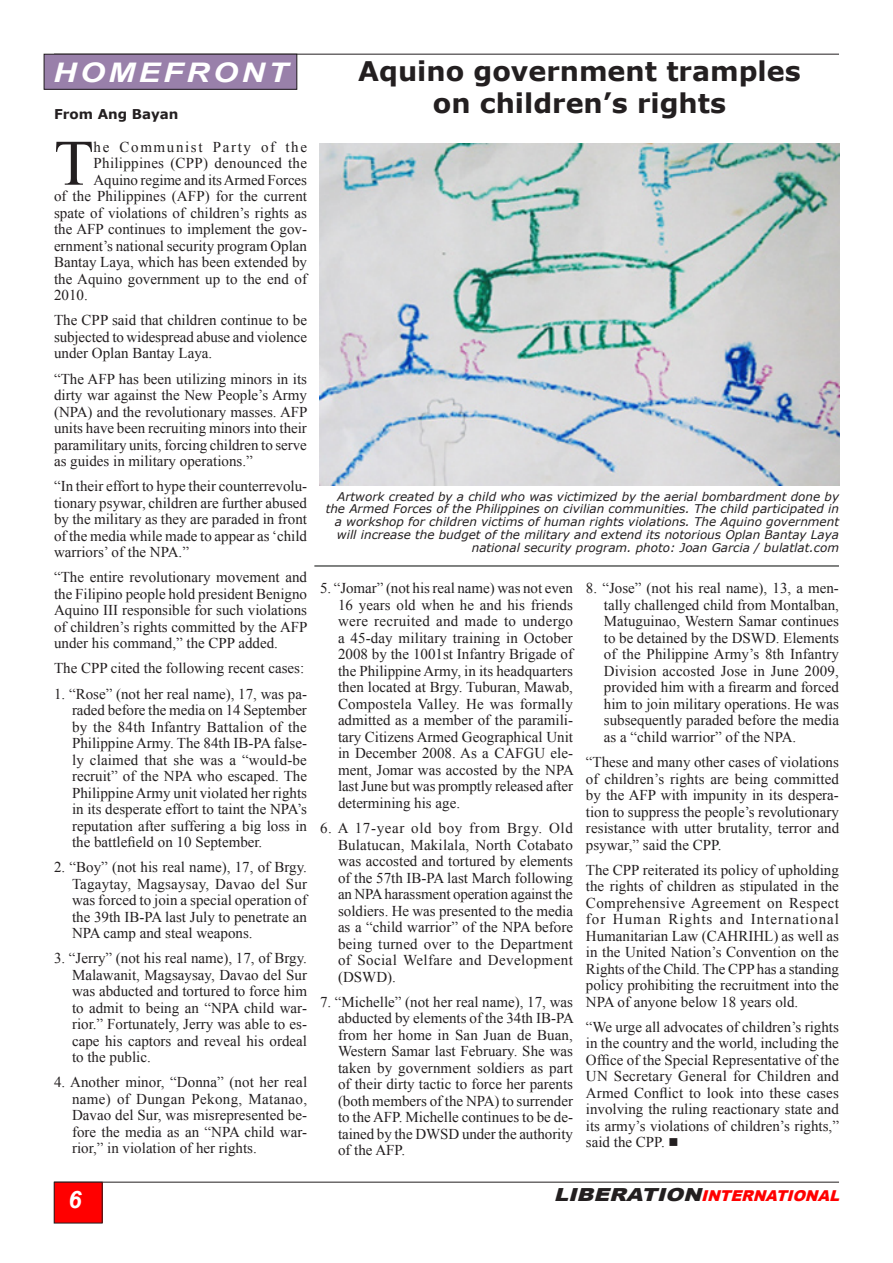
<style>
.page{position:relative;width:893px;height:1263px;background:#fff}
.page>*{position:absolute;margin:0;border:0;box-sizing:border-box;transform-origin:0 0}
.t1{font:64.8px "Times New Roman";color:#231f20}
.t2{font:700 27px/32.4px "Verdana";color:#231f20;text-align:center}
.t3{font:italic 700 27px "Arial";letter-spacing:.1em;color:#fff;scale:1.2 1}
.t4{font:italic 700 24px "Arial";color:#fff}
.t5{font:15px/16.5px "Times New Roman";color:#231f20;text-align:justify}
.t6{font:15px "Times New Roman";letter-spacing:.02em;color:#231f20}
.t7{font:italic 900 15px "Arial";color:#f00}
.t8{font:15px "Times New Roman";letter-spacing:.11em;color:#231f20}
.t9{font:700 13.5px "Verdana";color:#231f20}
.t10{font:italic 12px/12.8px "Verdana";color:#231f20;text-align:right}
.s1{font-size:18px;color:#231f20}
</style>
<div class="page">
<hr style="left:54px;top:54px;width:785px;height:1px;background:#231f20">
<hr style="left:54px;top:1182px;width:785px;height:1px;background:#231f20">
<div style="left:54px;top:1182px;width:48px;height:41px;background:#f00"></div>
<div style="left:44px;top:54px;width:253px;height:35px;background:#9980aa"></div>
<div style="left:44px;top:54px;width:253px;height:35px;border:1px solid #231f20"></div>
<img style="left:320px;top:143px;width:519px;height:343px">
<hr style="left:314px;top:566px;width:525px;height:1px;background:#050806">
<h2 class="t3" style="left:53px;top:55px;width:197px">HOMEFRONT</h2>
<p class="t9" style="left:54px;top:105px;width:126px">From Ang Bayan</p>
<h1 class="t1" style="left:54px;top:119px;width:41px">T</h1>
<p class="t8" style="left:94px;top:137px;width:215px">he Communist Party of the</p>
<p class="t6" style="left:94px;top:153px;width:215px">Philippines (CPP) denounced the</p>
<p class="t5" style="left:94px;top:171px;width:215px">Aquino regime and its Armed Forces</p>
<p class="t5" style="left:54px;top:188px;width:255px">of the Philippines (AFP) for the current</p>
<p class="t5" style="left:54px;top:204px;width:254px">spate of violations of children’s rights as</p>
<p class="t5" style="left:54px;top:221px;width:254px">the AFP continues to implement the gov-</p>
<p class="t5" style="left:54px;top:237px;width:255px">ernment’s national security program Oplan</p>
<p class="t5" style="left:54px;top:254px;width:254px">Bantay Laya, which has been extended by</p>
<p class="t5" style="left:54px;top:270px;width:255px">the Aquino government up to the end of</p>
<p class="t5" style="left:54px;top:287px;width:35px">2010.</p>
<p class="t5" style="left:54px;top:312px;width:255px">The CPP said that children continue to be subjected to widespread abuse and violence under Oplan Bantay Laya.</p>
<p class="t5" style="left:54px;top:370px;width:255px">“The AFP has been utilizing minors in its dirty war against the New People’s Army (NPA) and the revolutionary masses. AFP units have been recruiting minors into their paramilitary units, forcing children to serve as guides in military operations.”</p>
<p class="t5" style="left:54px;top:478px;width:255px">“In their effort to hype their counterrevolu&shy;tionary psywar, children are further abused by the military as they are paraded in front of the media while made to appear as ‘child warriors’ of the NPA.”</p>
<p class="t5" style="left:54px;top:569px;width:255px">“The entire revolutionary movement and the Filipino people hold president Benigno Aquino III responsible for such violations of children’s rights committed by the AFP under his command,” the CPP added.</p>
<p class="t5" style="left:54px;top:660px;width:252px">The CPP cited the following recent cases:</p>
<p class="t5" style="left:72px;top:685px;width:236px;text-indent:-18px">1. “Rose” (not her real name), 17, was pa&shy;raded before the media on 14 September by the 84th Infantry Battalion of the Philippine Army. The 84th IB-PA false&shy;ly claimed that she was a “would-be recruit” of the NPA who escaped. The Philippine Army unit violated her rights in its desperate effort to taint the NPA’s reputation after suffering a big loss in the battlefield on 10 September.</p>
<p class="t5" style="left:72px;top:859px;width:237px;text-indent:-18px">2. “Boy” (not his real name), 17, of Brgy.<br>Tagaytay, Magsaysay, Davao del Sur was forced to join a special operation of the 39th IB-PA last July to penetrate an NPA camp and steal weapons.</p>
<p class="t5" style="left:72px;top:950px;width:236px;text-indent:-18px">3. “Jerry” (not his real name), 17, of Brgy.<br>Malawanit, Magsaysay, Davao del Sur was abducted and tortured to force him to admit to being an “NPA child war&shy;rior.” Fortunately, Jerry was able to es&shy;cape his captors and reveal his ordeal to the public.</p>
<p class="t5" style="left:72px;top:1074px;width:237px;text-indent:-18px">4. Another minor, “Donna” (not her real name) of Dungan Pekong, Matanao, Davao del Sur, was misrepresented be&shy;fore the media as an “NPA child war&shy;rior,” in violation of her rights.</p>
<h2 class="t2" style="left:358px;top:55px;width:444px">Aquino government tramples on children’s rights</h2>
<p class="t10" style="left:326px;top:490px;width:515px">Artwork created by a child who was victimized by the aerial bombardment done by the Armed Forces of the Philippines on civilian communities. The child participated in a workshop for children victims of human rights violations. The Aquino government will increase the budget of the military and extend its notorious Oplan Bantay Laya national security program. photo: Joan Garcia / bulatlat.com</p>
<p class="t5" style="left:338px;top:580px;width:237px;text-indent:-18px">5. “Jomar” (not his real name) was not even 16 years old when he and his friends were recruited and made to undergo a 45-day military training in October 2008 by the 1001st Infantry Brigade of the Philippine Army, in its headquarters then located at Brgy. Tuburan, Mawab, Compostela Valley. He was formally admitted as a member of the paramili&shy;tary Citizens Armed Geographical Unit in December 2008. As a CAFGU ele&shy;ment, Jomar was accosted by the NPA last June but was promptly released after determining his age.</p>
<p class="t5" style="left:338px;top:819px;width:237px;text-indent:-18px">6. A 17-year old boy from Brgy. Old Bulatucan, Makilala, North Cotabato was accosted and tortured by elements of the 57th IB-PA last March following an NPA harassment operation against the soldiers. He was presented to the media as a “child warrior” of the NPA before being turned over to the Department of Social Welfare and Development (DSWD).</p>
<p class="t5" style="left:338px;top:993px;width:237px;text-indent:-18px">7. “Michelle” (not her real name), 17, was abducted by elements of the 34th IB-PA from her home in San Juan de Buan, Western Samar last February. She was taken by government soldiers as part of their dirty tactic to force her parents (both members of the NPA) to surrender to the AFP. Michelle continues to be de&shy;tained by the DWSD under the authority of the AFP.</p>
<p class="t5" style="left:604px;top:580px;width:237px;text-indent:-18px">8. “Jose” (not his real name), 13, a men&shy;tally challenged child from Montalban, Matuguinao, Western Samar continues to be detained by the DSWD. Elements of the Philippine Army’s 8th Infantry Division accosted Jose in June 2009, provided him with a firearm and forced him to join military operations. He was subsequently paraded before the media as a “child warrior” of the NPA.</p>
<p class="t5" style="left:586px;top:753px;width:255px">“These and many other cases of violations of children’s rights are being committed by the AFP with impunity in its despera&shy;tion to suppress the people’s revolutionary resistance with utter brutality, terror and psywar,” said the CPP.</p>
<p class="t5" style="left:586px;top:861px;width:255px">The CPP reiterated its policy of upholding the rights of children as stipulated in the Comprehensive Agreement on Respect for Human Rights and International Humanitarian Law (CAHRIHL) as well as in the United Nation’s Convention on the Rights of the Child. The CPP has a standing policy prohibiting the recruitment into the NPA of anyone below 18 years old.</p>
<p class="t5" style="left:586px;top:1018px;width:255px">“We urge all advocates of children’s rights in the country and the world, including the Office of the Special Representative of the UN Secretary General for Children and Armed Conflict to look into these cases involving the ruling reactionary state and its army’s violations of children’s rights,” said the CPP. ■</p>
<h3 class="t4" style="left:68px;top:1184px;width:15px">6</h3>
<p class="t7" style="left:554px;top:1185px;width:292px"><span class="s1">LIBERATION</span>INTERNATIONAL</p>
</div>
